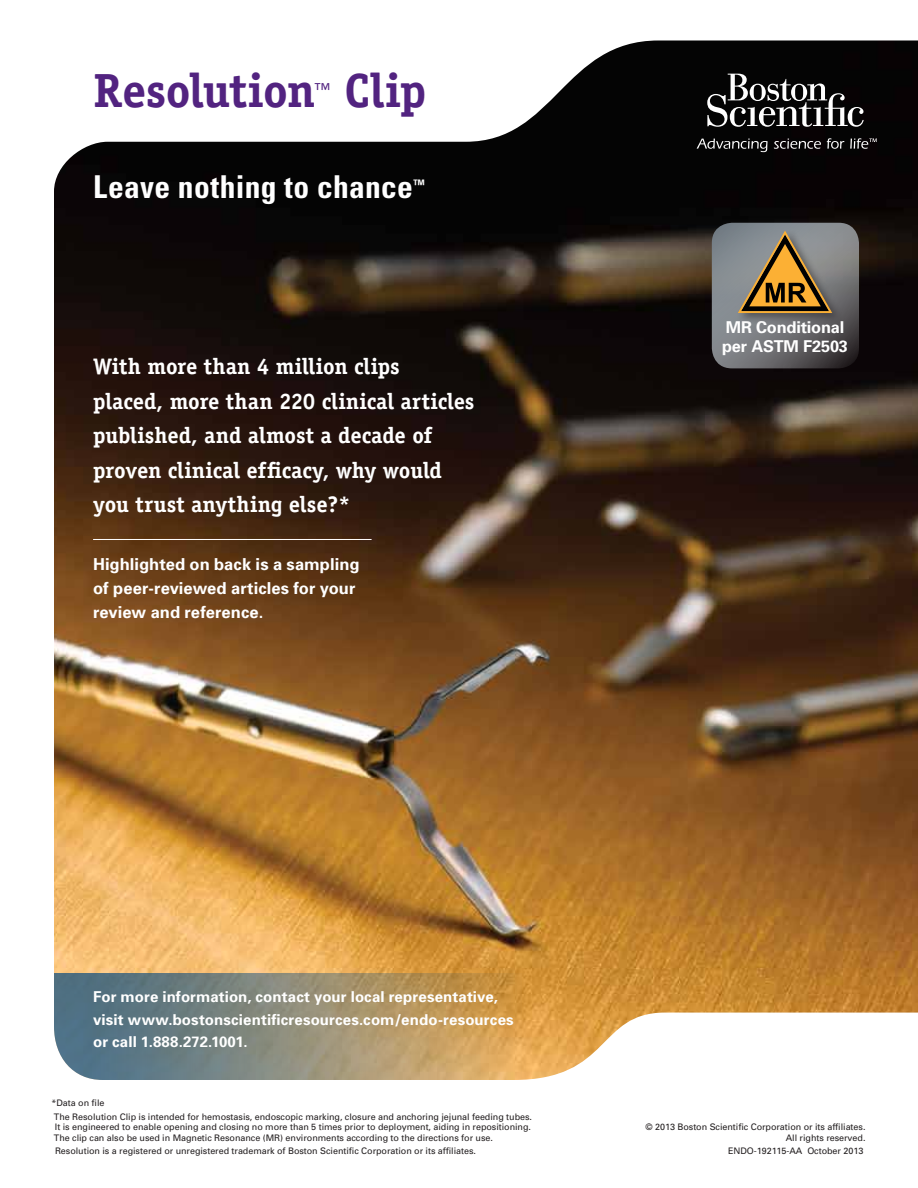
<style>
.page{position:relative;width:918px;height:1188px;background:#fff}
.page>*{position:absolute;margin:0;border:0;box-sizing:border-box;transform-origin:0 0}
.t1{font:700 48px "Officina Serif";letter-spacing:-.01em;color:#522380}
.t2{font:700 condensed 31.5px "Univers";letter-spacing:.01em;color:#fff}
.t3{font:700 22.5px/34.5px "Officina Serif";letter-spacing:-.005em;color:#fff}
.t4{font:700 16.5px/24px "Univers";letter-spacing:.005em;color:#fff}
.t5{font:16.5px "Univers";color:#522380}
.t6{font:700 16.35px/19px "Univers";letter-spacing:-.01em;color:#fff}
.t7{font:700 15px/22.5px "Univers";letter-spacing:.01em;color:#fff}
.t8{font:700 condensed 13.05px "Univers";color:#fff}
.t9{font:9px/10.5px "Univers";letter-spacing:-.005em;color:#231f20}
</style>
<div class="page">
<img style="left:54px;top:40px;width:864px;height:1014px">
<svg style="left:54px;top:973px;width:538px;height:107px"></svg>
<hr style="left:93px;top:539px;width:279px;height:1px;background:#fff">
<svg style="left:707px;top:74px;width:157px;height:53px"></svg>
<svg style="left:697px;top:139px;width:71px;height:13px"></svg>
<svg style="left:774px;top:139px;width:47px;height:10px"></svg>
<svg style="left:827px;top:138px;width:17px;height:11px"></svg>
<svg style="left:850px;top:138px;width:27px;height:11px"></svg>
<svg style="left:712px;top:223px;width:147px;height:145px"></svg>
<div style="left:735px;top:229px;width:108px;height:96px;background:#231f20;opacity:.5"></div>
<svg style="left:738px;top:231px;width:94px;height:82px"></svg>
<h1 class="t1" style="left:93px;top:61px;width:224px">Resolution</h1>
<h3 class="t5" style="left:314px;top:80px;width:18px">™</h3>
<h1 class="t1" style="left:345px;top:61px;width:83px">Clip</h1>
<h2 class="t2" style="left:93px;top:168px;width:321px">Leave nothing to chance</h2>
<h3 class="t8" style="left:414px;top:177px;width:13px">™</h3>
<h3 class="t3" style="left:93px;top:349px;width:383px">With more than 4 million clips placed, more than 220 clinical articles published, and almost a decade of proven clinical efficacy, why would you trust anything else?*</h3>
<h3 class="t4" style="left:93px;top:552px;width:268px">Highlighted on back is a sampling of peer-reviewed articles for your review and reference.</h3>
<h3 class="t6" style="left:722px;top:318px;width:127px">MR Conditional per ASTM F2503</h3>
<h3 class="t7" style="left:93px;top:986px;width:422px">For more information, contact your local representative, visit www.bostonscientificresources.com/endo-resources or call 1.888.272.1001.</h3>
<p class="t9" style="left:51px;top:1096px;width:482px;line-height:13.8px">*Data on file<br>The Resolution Clip is intended for hemostasis, endoscopic marking, closure and anchoring jejunal feeding tubes.</p>
<p class="t9" style="left:54px;top:1122px;width:479px">It is engineered to enable opening and closing no more than 5 times prior to deployment, aiding in repositioning.<br>The clip can also be used in Magnetic Resonance (MR) environments according to the directions for use.</p>
<p class="t9" style="left:55px;top:1146px;width:423px">Resolution is a registered or unregistered trademark of Boston Scientific Corporation or its affiliates.</p>
<p class="t9" style="left:646px;top:1122px;width:221px;text-align:right">© 2013 Boston Scientific Corporation or its affiliates.<br>All rights reserved.</p>
<p class="t9" style="left:728px;top:1146px;width:137px">ENDO-192115-AA October 2013</p>
</div>
